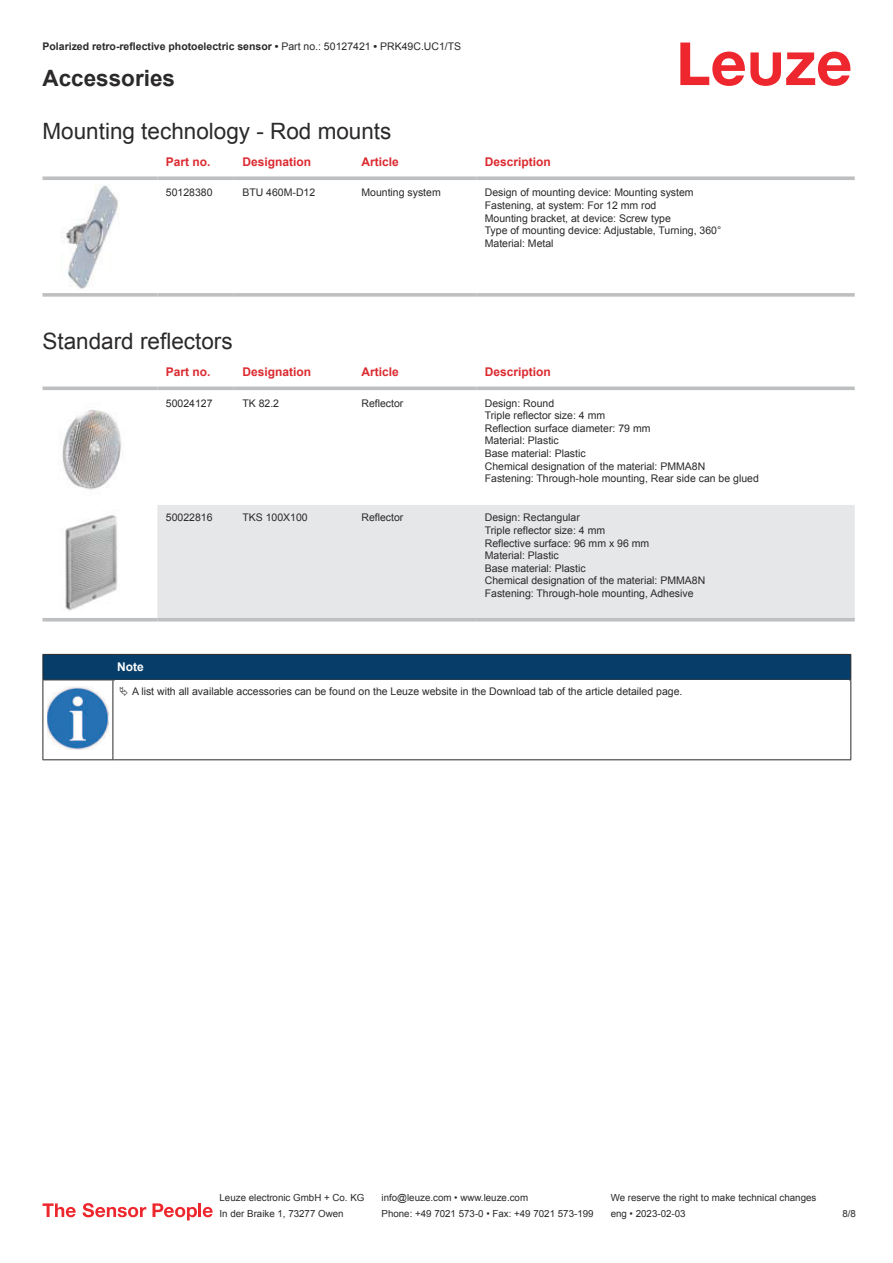
<style>
.page{position:relative;width:893px;height:1263px;background:#fff}
.page>*{position:absolute;margin:0;border:0;box-sizing:border-box;transform-origin:0 0}
.t1{font:22.5px "Arial";color:#2b292a}
.t2{font:700 22.5px "Arial";color:#2b292a}
.t3{font:700 12px "Arial";color:#db2a30}
.t4{font:700 12px "Arial";color:#fff}
.t5{font:10.5px/12.6px "Arial";color:#2b292a}
.t6{font:700 10.5px "Arial";color:#2b292a}
.t7{font:9.75px "Arial";color:#2b292a}
.s1{font-weight:400}
</style>
<div class="page">
<svg style="left:680px;top:43px;width:170px;height:43px"></svg>
<svg style="left:43px;top:176px;width:114px;height:4px"></svg>
<svg style="left:157px;top:176px;width:77px;height:4px"></svg>
<svg style="left:234px;top:176px;width:119px;height:4px"></svg>
<svg style="left:353px;top:176px;width:123px;height:4px"></svg>
<svg style="left:476px;top:176px;width:379px;height:4px;background:#c4c6c8"></svg>
<svg style="left:43px;top:293px;width:114px;height:4px"></svg>
<svg style="left:157px;top:293px;width:77px;height:4px"></svg>
<svg style="left:234px;top:293px;width:119px;height:4px"></svg>
<svg style="left:353px;top:293px;width:123px;height:4px"></svg>
<svg style="left:476px;top:293px;width:379px;height:4px;background:#c3c5c7"></svg>
<img style="left:65px;top:184px;width:54px;height:106px">
<div style="left:157px;top:505px;width:698px;height:113px;background:#e6e7e9"></div>
<svg style="left:43px;top:386px;width:114px;height:4px"></svg>
<svg style="left:157px;top:386px;width:77px;height:4px"></svg>
<svg style="left:234px;top:386px;width:119px;height:4px"></svg>
<svg style="left:353px;top:386px;width:123px;height:4px"></svg>
<svg style="left:476px;top:386px;width:379px;height:4px;background:#c5c7c9"></svg>
<hr style="left:43px;top:618px;width:114px;height:3px;background:#bdbfc1">
<hr style="left:157px;top:618px;width:77px;height:3px;background:#bdbfc1">
<hr style="left:234px;top:618px;width:119px;height:3px;background:#bdbfc1">
<hr style="left:353px;top:618px;width:123px;height:3px;background:#bdbfc1">
<hr style="left:476px;top:618px;width:379px;height:3px;background:#bdbfc1">
<img style="left:62px;top:410px;width:60px;height:80px">
<img style="left:65px;top:515px;width:53px;height:96px">
<div style="left:43px;top:654px;width:808px;height:26px;background:#063d69"></div>
<hr style="left:113px;top:679px;width:738px;height:1px;background:#2b292a">
<hr style="left:43px;top:680px;width:1px;height:75px;background:#2b292a">
<hr style="left:113px;top:680px;width:1px;height:75px;background:#2b292a">
<hr style="left:850px;top:680px;width:1px;height:75px;background:#2b292a">
<hr style="left:43px;top:759px;width:70px;height:1px;background:#2b292a">
<hr style="left:113px;top:759px;width:738px;height:1px;background:#2b292a">
<img style="left:47px;top:686px;width:61px;height:63px">
<svg style="left:43px;top:1203px;width:33px;height:14px"></svg>
<svg style="left:83px;top:1203px;width:63px;height:14px"></svg>
<svg style="left:153px;top:1203px;width:44px;height:17px"></svg>
<hr style="left:198px;top:1203px;width:3px;height:14px;background:#ed272d">
<svg style="left:203px;top:1207px;width:10px;height:10px"></svg>
<p class="t6" style="left:43px;top:43px;width:420px">Polarized retro-reflective photoelectric sensor • <span class="s1">Part no.: 50127421</span> • <span class="s1">PRK49C.UC1/TS</span></p>
<h1 class="t2" style="left:43px;top:70px;width:134px">Accessories</h1>
<h1 class="t1" style="left:43px;top:123px;width:350px">Mounting technology - Rod mounts</h1>
<p class="t3" style="left:166px;top:157px;width:46px">Part no.</p>
<p class="t3" style="left:242px;top:157px;width:70px">Designation</p>
<p class="t3" style="left:361px;top:157px;width:39px">Article</p>
<p class="t3" style="left:485px;top:157px;width:68px">Description</p>
<p class="t5" style="left:166px;top:187px;width:48px">50128380</p>
<p class="t5" style="left:242px;top:187px;width:74px">BTU 460M-D12</p>
<p class="t5" style="left:361px;top:187px;width:81px">Mounting system</p>
<p class="t5" style="left:485px;top:187px;width:238px">Design of mounting device: Mounting system Fastening, at system: For 12 mm rod<br>Mounting bracket, at device: Screw type<br>Type of mounting device: Adjustable, Turning, 360° Material: Metal</p>
<h1 class="t1" style="left:43px;top:333px;width:192px">Standard reflectors</h1>
<p class="t3" style="left:166px;top:367px;width:46px">Part no.</p>
<p class="t3" style="left:242px;top:367px;width:70px">Designation</p>
<p class="t3" style="left:361px;top:367px;width:39px">Article</p>
<p class="t3" style="left:485px;top:367px;width:68px">Description</p>
<p class="t5" style="left:166px;top:397px;width:48px">50024127</p>
<p class="t5" style="left:242px;top:397px;width:38px">TK 82.2</p>
<p class="t5" style="left:361px;top:397px;width:44px">Reflector</p>
<p class="t5" style="left:485px;top:397px;width:276px">Design: Round<br>Triple reflector size: 4 mm<br>Reflection surface diameter: 79 mm<br>Material: Plastic<br>Base material: Plastic<br>Chemical designation of the material: PMMA8N<br>Fastening: Through-hole mounting, Rear side can be glued</p>
<p class="t5" style="left:166px;top:512px;width:48px">50022816</p>
<p class="t5" style="left:242px;top:512px;width:67px">TKS 100X100</p>
<p class="t5" style="left:361px;top:512px;width:44px">Reflector</p>
<p class="t5" style="left:485px;top:512px;width:222px">Design: Rectangular<br>Triple reflector size: 4 mm<br>Reflective surface: 96 mm x 96 mm<br>Material: Plastic<br>Base material: Plastic<br>Chemical designation of the material: PMMA8N<br>Fastening: Through-hole mounting, Adhesive</p>
<p class="t4" style="left:117px;top:663px;width:28px">Note</p>
<p class="t5" style="left:132px;top:685px;width:552px">A list with all available accessories can be found on the Leuze website in the Download tab of the article detailed page.</p>
<p class="t7" style="left:220px;top:1194px;width:146px">Leuze electronic GmbH + Co. KG</p>
<p class="t7" style="left:381px;top:1194px;width:148px">info@leuze.com • www.leuze.com</p>
<p class="t7" style="left:611px;top:1194px;width:207px">We reserve the right to make technical changes</p>
<p class="t7" style="left:220px;top:1210px;width:126px">In der Braike 1, 73277 Owen</p>
<p class="t7" style="left:381px;top:1210px;width:214px">Phone: +49 7021 573-0 • Fax: +49 7021 573-199</p>
<p class="t7" style="left:611px;top:1210px;width:76px">eng • 2023-02-03</p>
<p class="t7" style="left:842px;top:1210px;width:15px">8 /8</p>
</div>
